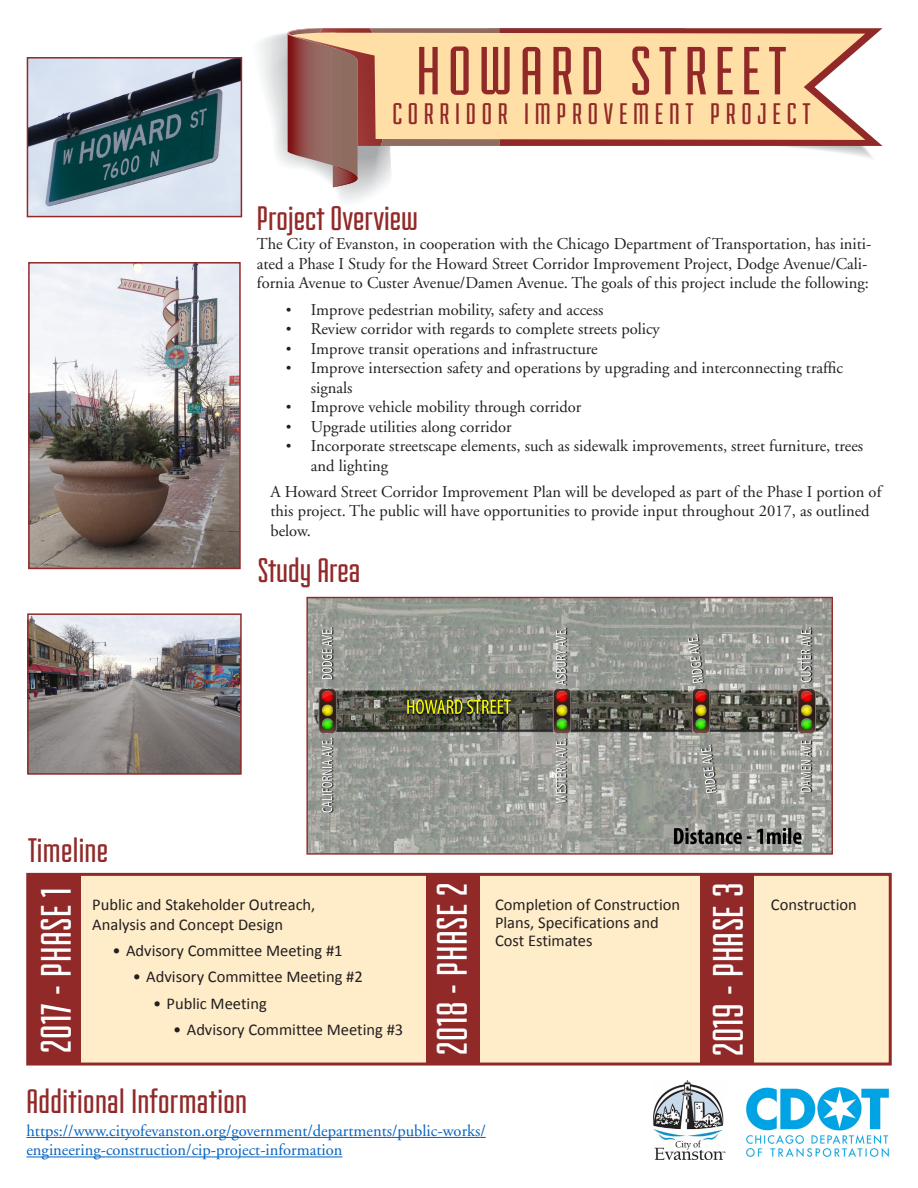
<style>
.page{position:relative;width:918px;height:1188px;background:#fff}
.page>*{position:absolute;margin:0;border:0;box-sizing:border-box;transform-origin:0 0}
.t1{font:72px "Fairview";letter-spacing:.1em;color:#922929}
.t2{font:45px "Fairview";letter-spacing:.01em;color:#fff}
.t3{font:36px "Fairview";letter-spacing:.01em;color:#922929}
.t4{font:31.5px "Fairview";letter-spacing:.18em;color:#922929}
.List_Paragraph{font:16.5px/19.5px "Adobe Garamond";color:#231f20}
.t5{font:16.5px/18px "Calibri";color:#231f20}
.t6{font:16.5px "Adobe Garamond";color:#0563c1}
.s1{font-family:"Courier New"}
</style>
<div class="page">
<div style="left:26px;top:873px;width:866px;height:193px;background:#ffecc9;border:3px solid #922929"></div>
<div style="left:28px;top:875px;width:53px;height:188px;background:#922929"></div>
<div style="left:426px;top:874px;width:53px;height:189px;background:#922929"></div>
<div style="left:701px;top:875px;width:53px;height:189px;background:#922929"></div>
<hr style="left:26px;top:1137px;width:460px;height:1px;background:#0563c1">
<hr style="left:26px;top:1157px;width:316px;height:1px;background:#0563c1">
<img style="left:746px;top:1087px;width:144px;height:70px">
<img style="left:653px;top:1080px;width:73px;height:80px">
<img style="left:30px;top:60px;width:209px;height:154px">
<div style="left:27px;top:57px;width:215px;height:160px;border:2px solid #922929"></div>
<img style="left:30px;top:616px;width:209px;height:156px">
<div style="left:27px;top:613px;width:215px;height:162px;border:2px solid #922929"></div>
<img style="left:31px;top:265px;width:207px;height:301px">
<div style="left:28px;top:262px;width:213px;height:307px;border:2px solid #922929"></div>
<img style="left:308px;top:599px;width:523px;height:254px">
<div style="left:306px;top:597px;width:527px;height:258px;border:1px solid #922929"></div>
<svg style="left:779px;top:146px;width:76px;height:9px"></svg>
<svg style="left:288px;top:28px;width:211px;height:159px"></svg>
<svg style="left:499px;top:28px;width:383px;height:118px;fill:#922929"></svg>
<svg style="left:291px;top:32px;width:574px;height:108px;background:#edc89a"></svg>
<p class="t1" style="left:416px;top:35px;width:372px">HOWARD STREET</p>
<p class="t4" style="left:392px;top:98px;width:420px">CORRIDOR IMPROVEMENT PROJECT</p>
<p class="t3" style="left:257px;top:200px;width:163px">Project Overview</p>
<p class="List_Paragraph" style="left:257px;top:235px;width:616px">The City of Evanston, in cooperation with the Chicago Department of Transportation, has initi&shy;ated a Phase I Study for the Howard Street Corridor Improvement Project, Dodge Avenue/Cali&shy;fornia Avenue to Custer Avenue/Damen Avenue. The goals of this project include the following:</p>
<p class="List_Paragraph" style="left:284px;top:300px;width:321px"><span class="s1">•</span> Improve pedestrian mobility, safety and access</p>
<p class="List_Paragraph" style="left:284px;top:319px;width:377px"><span class="s1">•</span> Review corridor with regards to complete streets policy</p>
<p class="List_Paragraph" style="left:284px;top:339px;width:315px"><span class="s1">•</span> Improve transit operations and infrastructure</p>
<p class="List_Paragraph" style="left:311px;top:358px;width:534px;text-indent:-27px"><span class="s1">•</span> Improve intersection safety and operations by upgrading and interconnecting traffic signals</p>
<p class="List_Paragraph" style="left:284px;top:397px;width:299px"><span class="s1">•</span> Improve vehicle mobility through corridor</p>
<p class="List_Paragraph" style="left:284px;top:417px;width:229px"><span class="s1">•</span> Upgrade utilities along corridor</p>
<p class="List_Paragraph" style="left:311px;top:436px;width:554px;text-indent:-27px"><span class="s1">•</span> Incorporate streetscape elements, such as sidewalk improvements, street furniture, trees and lighting</p>
<p class="List_Paragraph" style="left:270px;top:482px;width:613px">A Howard Street Corridor Improvement Plan will be developed as part of the Phase I portion of this project. The public will have opportunities to provide input throughout 2017, as outlined below.</p>
<p class="t3" style="left:258px;top:552px;width:104px">Study Area</p>
<p class="t3" style="left:28px;top:832px;width:82px">Timeline</p>
<p class="t2" style="left:34px;top:1053px;width:167px;rotate:-90deg">2017 - PHASE 1</p>
<p class="t5" style="left:92px;top:895px;width:225px">Public and Stakeholder Outreach,</p>
<p class="t5" style="left:92px;top:915px;width:192px">Analysis and Concept Design</p>
<p class="t5" style="left:113px;top:941px;width:232px">• Advisory Committee Meeting #1</p>
<p class="t5" style="left:133px;top:967px;width:232px">• Advisory Committee Meeting #2</p>
<p class="t5" style="left:153px;top:993px;width:115px">• Public Meeting</p>
<p class="t5" style="left:173px;top:1020px;width:232px">• Advisory Committee Meeting #3</p>
<p class="t2" style="left:430px;top:1055px;width:174px;rotate:-90deg">2018 - PHASE 2</p>
<p class="t5" style="left:495px;top:895px;width:187px">Completion of Construction<br>Plans, Specifications and</p>
<p class="t5" style="left:495px;top:931px;width:99px">Cost Estimates</p>
<p class="t3" style="left:26px;top:1083px;width:222px">Additional Information</p>
<p class="t6" style="left:26px;top:1122px;width:461px">https://www.cityofevanston.org/government/departments/public-works/</p>
<p class="t6" style="left:26px;top:1141px;width:317px">engineering-construction/cip-project-information</p>
<p class="t2" style="left:706px;top:1056px;width:175px;rotate:-90deg">2019 - PHASE 3</p>
<p class="t5" style="left:771px;top:895px;width:88px">Construction</p>
</div>
